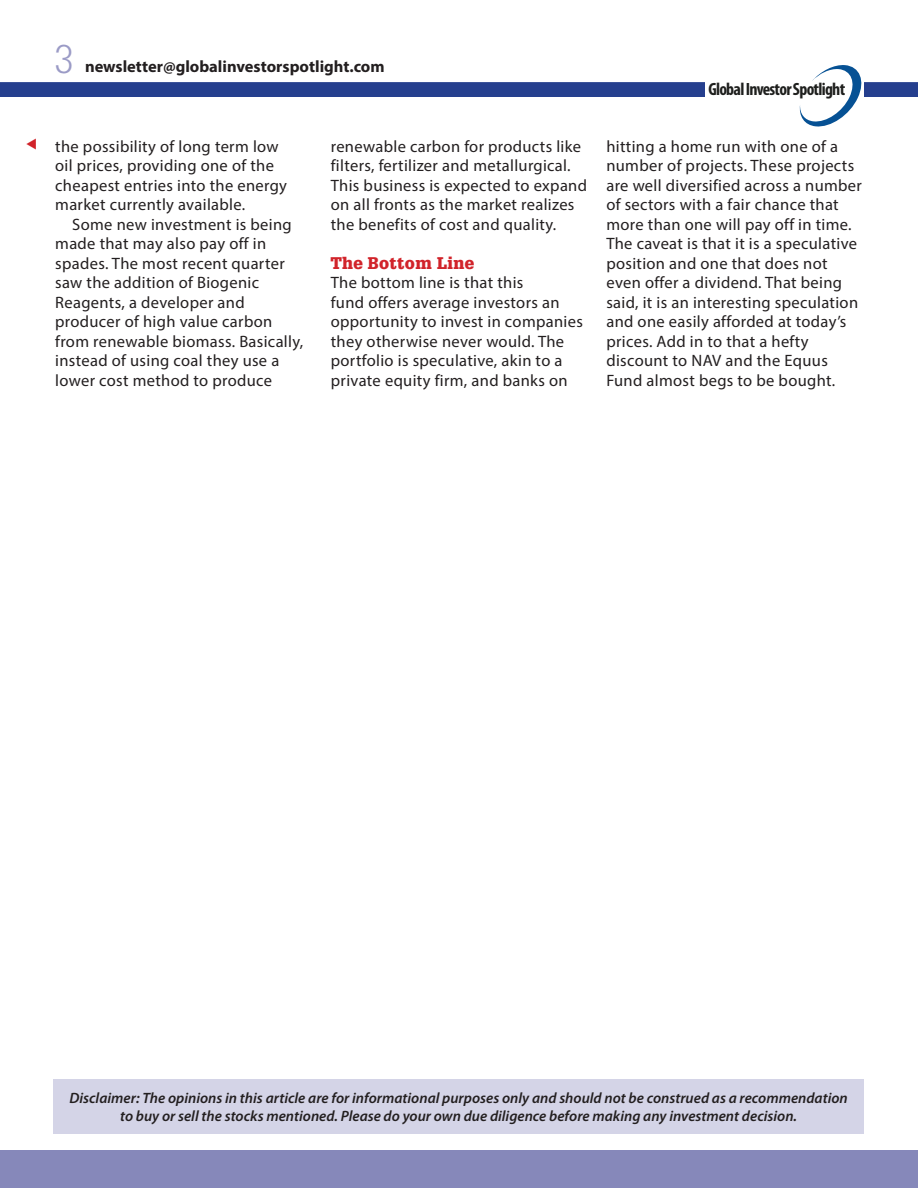
<style>
.page{position:relative;width:918px;height:1188px;background:#fff}
.page>*{position:absolute;margin:0;border:0;box-sizing:border-box;transform-origin:0 0}
.t1{font:300 39px "Glypha";color:#9b9bc6}
.t2{font:700 condensed 17.85px "Myriad Pro";letter-spacing:-.04em;color:#1e1f1d}
.gis_body_1{font:16.5px/19.5px "Myriad Pro";letter-spacing:.02em;color:#231f20}
.t3{font:700 16.5px "Myriad Pro";color:#231f20}
.GIS_x_head{font:900 16.5px "Glypha";letter-spacing:.02em;color:#d1232a}
.t4{font:italic 600 15px/18px "Myriad Pro";color:#231f20;text-align:center}
</style>
<div class="page">
<div style="left:0;top:0;width:918px;height:97px;background:#253f8e"></div>
<div style="left:0;top:0;width:918px;height:82px;background:#fff"></div>
<div style="left:706px;top:16px;width:158px;height:122px;background:#fff"></div>
<svg style="left:799px;top:65px;width:62px;height:61px"></svg>
<div style="left:0;top:1150px;width:918px;height:38px;background:#8688ba"></div>
<div style="left:53px;top:1079px;width:811px;height:55px;background:#d4d4e7"></div>
<p class="t1" style="left:54px;top:37px;width:21px">3</p>
<p class="t3" style="left:85px;top:55px;width:301px">newsletter@globalinvestorspotlight.com</p>
<p class="gis_body_1" style="left:55px;top:136px;width:233px">the possibility of long term low oil prices, providing one of the cheapest entries into the energy market currently available.</p>
<p class="gis_body_1" style="left:55px;top:214px;width:250px;text-indent:17px">Some new investment is being made that may also pay off in spades. The most recent quarter saw the addition of Biogenic<br>Reagents, a developer and producer of high value carbon from renewable biomass. Basically, instead of using coal they use a lower cost method to produce</p>
<p class="gis_body_1" style="left:331px;top:136px;width:258px">renewable carbon for products like filters, fertilizer and metallurgical.<br>This business is expected to expand on all fronts as the market realizes the benefits of cost and quality.</p>
<p class="GIS_x_head" style="left:331px;top:253px;width:145px">The Bottom Line</p>
<p class="gis_body_1" style="left:331px;top:273px;width:254px">The bottom line is that this<br>fund offers average investors an opportunity to invest in companies they otherwise never would. The portfolio is speculative, akin to a private equity firm, and banks on</p>
<p class="t2" style="left:708px;top:78px;width:138px">Global Investor Spotlight</p>
<p class="gis_body_1" style="left:606px;top:136px;width:257px">hitting a home run with one of a number of projects. These projects are well diversified across a number of sectors with a fair chance that more than one will pay off in time.<br>The caveat is that it is a speculative position and one that does not even offer a dividend. That being said, it is an interesting speculation and one easily afforded at today’s prices. Add in to that a hefty discount to NAV and the Equus<br>Fund almost begs to be bought.</p>
<p class="t4" style="left:69px;top:1089px;width:780px">Disclaimer: The opinions in this article are for informational purposes only and should not be construed as a recommendation to buy or sell the stocks mentioned. Please do your own due diligence before making any investment decision.</p>
</div>
